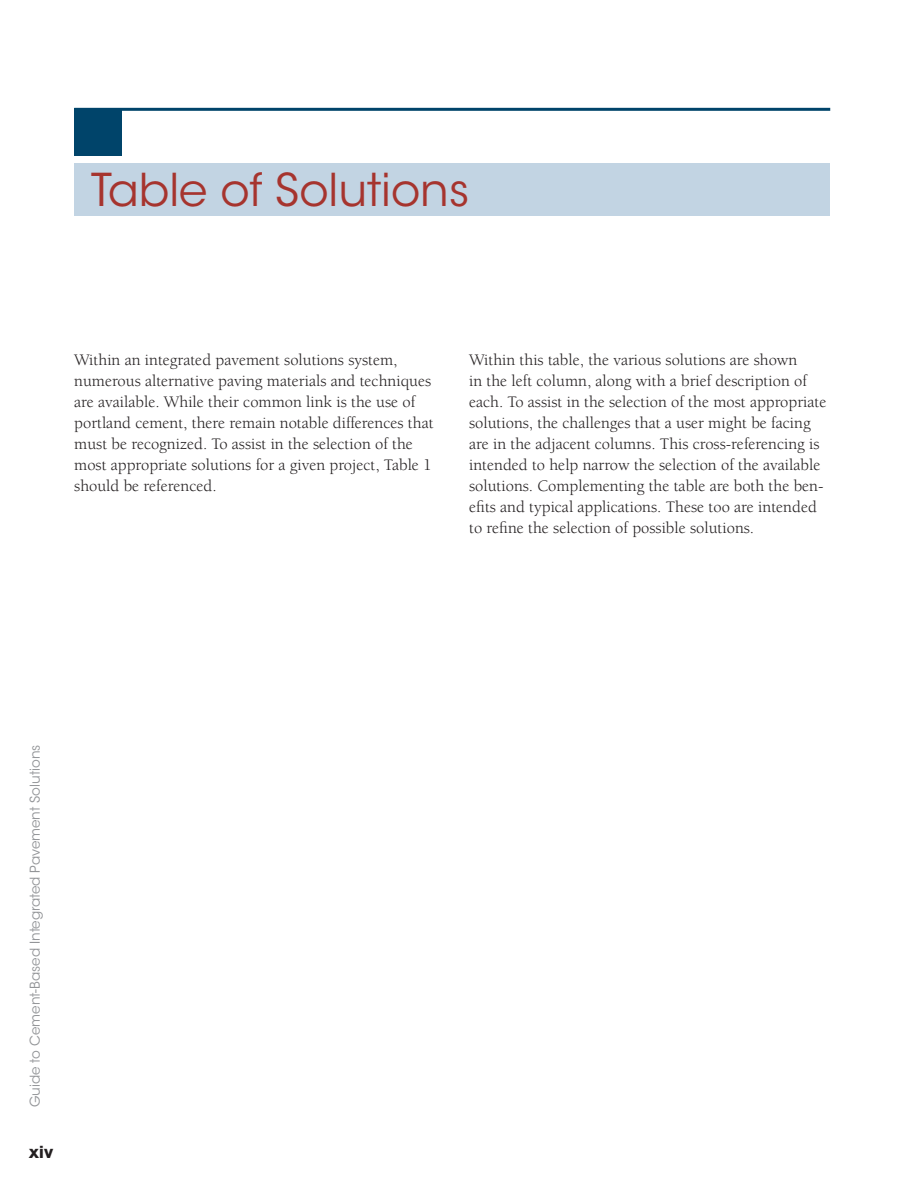
<style>
.page{position:relative;width:918px;height:1188px;background:#fff}
.page>*{position:absolute;margin:0;border:0;box-sizing:border-box;transform-origin:0 0}
.t1{font:45px "ITC Avant Garde Std";color:#a6342e}
.t2{font:16.5px/21px "Berkeley";color:#231f20}
.t3{font:700 16.5px "ITC Avant Garde Std";color:#231f20}
.t4{font:13.5px "ITC Avant Garde Std";color:#939598}
</style>
<div class="page">
<div style="left:74px;top:164px;width:756px;height:52px;background:#c2d4e3"></div>
<div style="left:74px;top:109px;width:48px;height:47px;background:#00446a"></div>
<hr style="left:74px;top:108px;width:756px;height:3px;background:#00446a">
<h1 class="t1" style="left:91px;top:162px;width:380px">Table of Solutions</h1>
<p class="t2" style="left:74px;top:349px;width:361px">Within an integrated pavement solutions system, numerous alternative paving materials and techniques are available. While their common link is the use of portland cement, there remain notable differences that must be recognized. To assist in the selection of the most appropriate solutions for a given project, Table 1 should be referenced.</p>
<p class="t2" style="left:469px;top:349px;width:359px">Within this table, the various solutions are shown<br>in the left column, along with a brief description of each. To assist in the selection of the most appropriate solutions, the challenges that a user might be facing are in the adjacent columns. This cross-referencing is intended to help narrow the selection of the available solutions. Complementing the table are both the ben&shy;efits and typical applications. These too are intended to refine the selection of possible solutions.</p>
<p class="t4" style="left:27px;top:1107px;width:364px;rotate:-90deg">Guide to Cement-Based Integrated Pavement Solutions</p>
<p class="t3" style="left:29px;top:1141px;width:26px">xiv</p>
</div>
